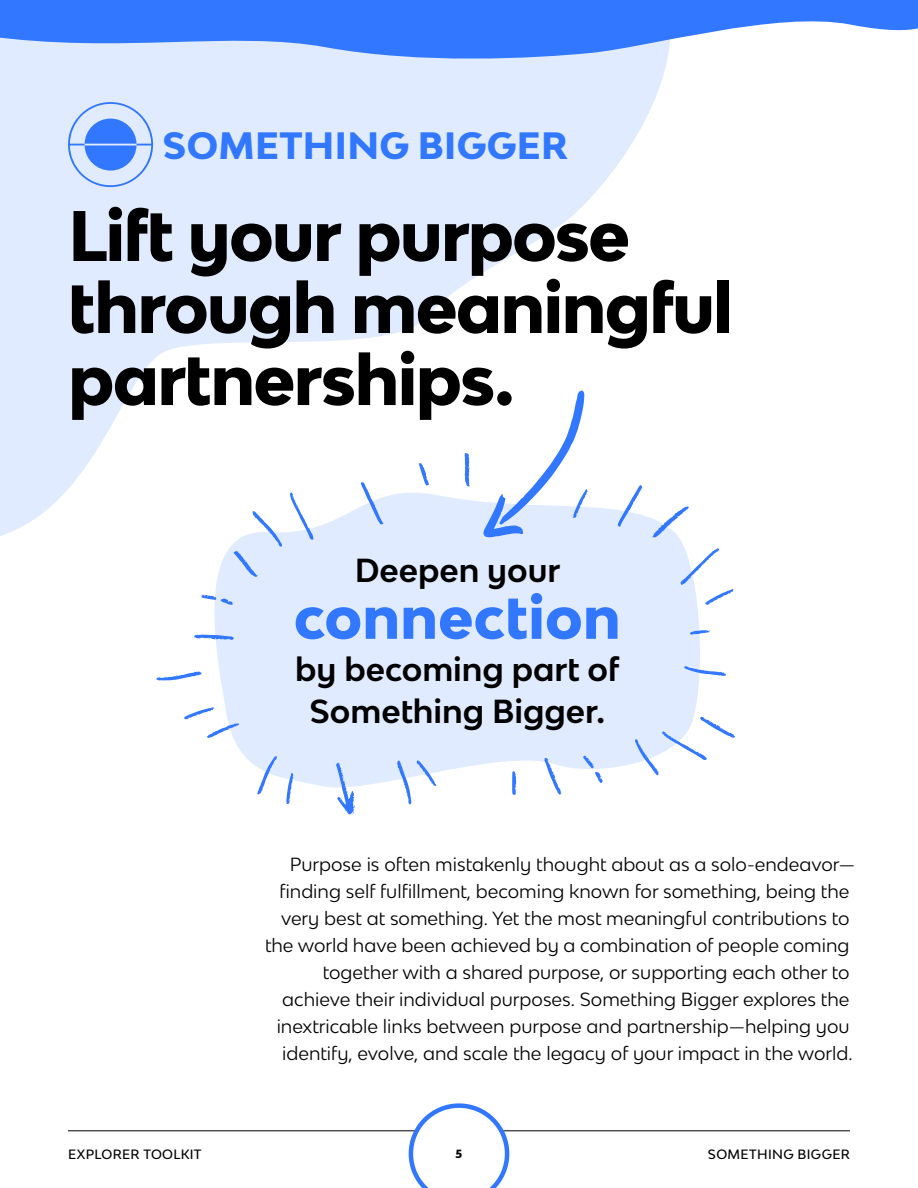
<style>
.page{position:relative;width:918px;height:1188px;background:#fff}
.page>*{position:absolute;margin:0;border:0;box-sizing:border-box;transform-origin:0 0}
.t1{font:800 67.5px/72px "Bw Modelica SS01";letter-spacing:-.025em;color:#000}
.t2{font:800 57px "Bw Modelica SS01";color:#3177ff}
.t3{font:800 36px "Bw Modelica SS01";letter-spacing:.01em;color:#3177ff}
.t4{font:700 31.5px/42px "Bw Modelica SS01";color:#000;text-align:center}
.t5{font:18px "Bw Modelica SS01";color:#000}
.t6{font:500 12.75px "Bw Modelica SS01";letter-spacing:.025em;color:#000}
.t7{font:800 11.25px "Bw Modelica SS01";color:#000}
</style>
<div class="page">
<hr style="left:68px;top:1130px;width:782px;height:1px;background:#000">
<svg style="left:409px;top:1103px;width:100px;height:85px"></svg>
<svg style="left:194px;top:540px;width:509px;height:248px;background:#e3edff"></svg>
<svg style="left:0;top:64px;width:680px;height:476px;fill:#e0ebff"></svg>
<svg style="left:0;top:0;width:918px;height:64px;fill:#3177ff"></svg>
<svg style="left:68px;top:102px;width:85px;height:85px;background:#a1c1ff"></svg>
<svg style="left:289px;top:492px;width:25px;height:48px"></svg>
<svg style="left:483px;top:391px;width:105px;height:146px"></svg>
<svg style="left:286px;top:773px;width:8px;height:31px"></svg>
<svg style="left:680px;top:548px;width:53px;height:57px"></svg>
<svg style="left:419px;top:463px;width:10px;height:23px"></svg>
<svg style="left:512px;top:771px;width:4px;height:24px"></svg>
<svg style="left:361px;top:482px;width:22px;height:43px"></svg>
<svg style="left:617px;top:485px;width:25px;height:42px"></svg>
<svg style="left:464px;top:453px;width:6px;height:34px"></svg>
<svg style="left:690px;top:630px;width:20px;height:5px"></svg>
<svg style="left:544px;top:758px;width:17px;height:37px"></svg>
<svg style="left:194px;top:634px;width:40px;height:6px"></svg>
<svg style="left:257px;top:756px;width:20px;height:39px"></svg>
<svg style="left:635px;top:717px;width:100px;height:58px"></svg>
<svg style="left:684px;top:666px;width:42px;height:10px"></svg>
<svg style="left:184px;top:707px;width:55px;height:31px"></svg>
<svg style="left:652px;top:506px;width:37px;height:32px"></svg>
<svg style="left:583px;top:756px;width:20px;height:27px"></svg>
<svg style="left:201px;top:594px;width:32px;height:11px"></svg>
<svg style="left:336px;top:762px;width:19px;height:53px"></svg>
<svg style="left:233px;top:511px;width:49px;height:66px"></svg>
<svg style="left:397px;top:760px;width:39px;height:44px"></svg>
<svg style="left:157px;top:672px;width:45px;height:9px"></svg>
<h3 class="t3" style="left:163px;top:122px;width:407px">SOMETHING BIGGER</h3>
<h1 class="t1" style="left:68px;top:198px;width:667px">Lift your purpose through meaningful partnerships.</h1>
<h3 class="t4" style="left:355px;top:548px;width:207px">Deepen your</h3>
<h2 class="t2" style="left:294px;top:581px;width:328px">connection</h2>
<h3 class="t4" style="left:295px;top:647px;width:326px">by becoming part of<br>Something Bigger.</h3>
<p class="t5" style="left:290px;top:853px;width:567px">Purpose is often mistakenly thought about as a solo-endeavor—</p>
<p class="t5" style="left:279px;top:880px;width:572px">finding self fulfillment, becoming known for something, being the</p>
<p class="t5" style="left:281px;top:907px;width:570px">very best at something. Yet the most meaningful contributions to</p>
<p class="t5" style="left:265px;top:934px;width:586px">the world have been achieved by a combination of people coming</p>
<p class="t5" style="left:323px;top:961px;width:528px">together with a shared purpose, or supporting each other to</p>
<p class="t5" style="left:282px;top:988px;width:569px">achieve their individual purposes. Something Bigger explores the</p>
<p class="t5" style="left:277px;top:1015px;width:575px">inextricable links between purpose and partnership—helping you</p>
<p class="t5" style="left:282px;top:1042px;width:572px">identify, evolve, and scale the legacy of your impact in the world.</p>
<p class="t6" style="left:68px;top:1146px;width:171px">EXPLORER CURRICULUM</p>
<p class="t7" style="left:456px;top:1147px;width:8px">2</p>
<p class="t6" style="left:708px;top:1146px;width:143px">SOMETHING BIGGER</p>
<p class="t6" style="left:143px;top:1146px;width:59px">TOOLKIT</p>
<p class="t7" style="left:456px;top:1147px;width:8px">5</p>
</div>
